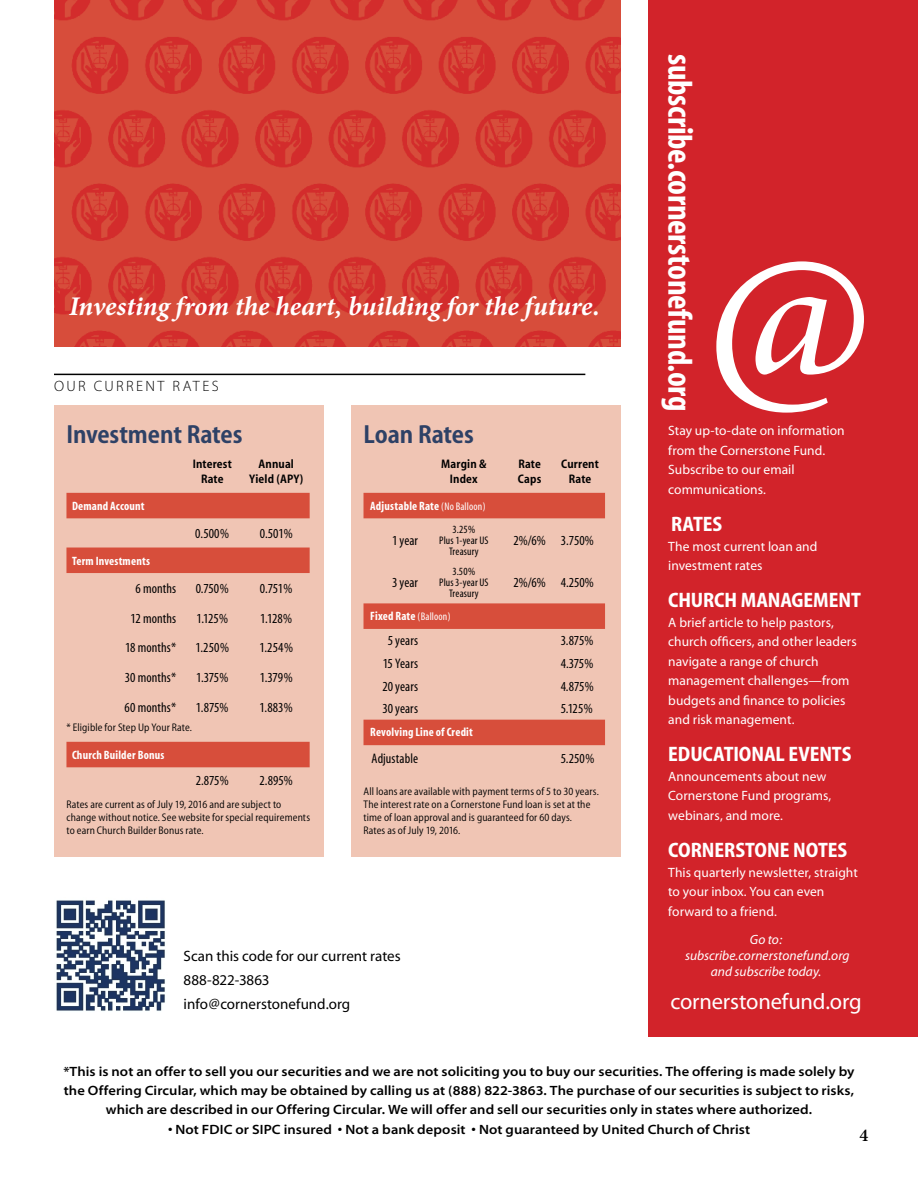
<style>
.page{position:relative;width:918px;height:1188px;background:#fff}
.page>*{position:absolute;margin:0;border:0;box-sizing:border-box;transform-origin:0 0}
.t1{font:34.5px "Myriad MM 700 300";letter-spacing:-.01em;color:#fff}
.t2{font:italic 700 27px "Minion Pro";color:#fff}
.t3{font:26.4px "Myriad MM 630 450";letter-spacing:-.005em;color:#2e4166}
.t4{font:22.5px "Myriad";letter-spacing:-.005em;color:#fff}
.t5{font:21px "Myriad MM 700 450";letter-spacing:-.005em;color:#fff}
.t6{font:600 18px "Minion Pro";color:#000}
.t7{font:15px/24px "Myriad";color:#000}
.t8{font:15px "Myriad MM 215 600";letter-spacing:.16em;color:#000}
.t9{font:13.8px "Myriad MM 400 300";letter-spacing:.005em;color:#000}
.t10{font:13.5px/19.5px "Myriad";letter-spacing:.005em;color:#fff}
.t11{font:13.5px/19.5px "Myriad MM 565 700";letter-spacing:.005em;color:#000;text-align:center}
.t12{font:italic 13.5px/16.2px "Myriad";color:#fff;text-align:center}
.t13{font:12.45px/15px "Myriad MM 630 450";letter-spacing:.01em;color:#000;text-align:center}
.t14{font:12.15px "Myriad MM 700 300";letter-spacing:.015em;color:#fff}
.t15{font:12.15px "Myriad MM 705 300";letter-spacing:.015em;color:#fff}
.t16{font:11.1px/13.4px "Myriad MM 350 450";letter-spacing:.01em;color:#000}
.t17{font:10.95px/11.1px "Myriad MM 400 300";letter-spacing:.015em;color:#000;text-align:center}
.s1{font-family:"Myriad MM 400 300";font-size:10.95px}
</style>
<div class="page">
<div style="left:648px;top:0;width:270px;height:1037px;background:#d2232a"></div>
<svg style="left:716px;top:261px;width:148px;height:152px"></svg>
<img style="left:54px;top:0;width:567px;height:347px">
<hr style="left:54px;top:374px;width:531px;height:1px;background:#000">
<div style="left:54px;top:405px;width:269px;height:451px;background:#f0c5b4"></div>
<svg style="left:66px;top:493px;width:244px;height:274px"></svg>
<div style="left:351px;top:405px;width:269px;height:451px;background:#f0c5b4"></div>
<svg style="left:364px;top:493px;width:241px;height:252px"></svg>
<img style="left:56px;top:900px;width:109px;height:111px">
<h2 class="t2" style="left:69px;top:287px;width:533px">Investing from the heart, building for the future.</h2>
<p class="t8" style="left:54px;top:379px;width:166px">OUR CURRENT RATES</p>
<h3 class="t3" style="left:66px;top:422px;width:178px">Investment Rates</h3>
<p class="t13" style="left:193px;top:457px;width:41px">Interest<br>Rate</p>
<p class="t13" style="left:249px;top:457px;width:56px">Annual<br>Yield (APY)</p>
<p class="t15" style="left:72px;top:500px;width:74px">Demand Account</p>
<p class="t9" style="left:195px;top:527px;width:35px">0.500%</p>
<p class="t9" style="left:260px;top:527px;width:34px">0.501%</p>
<p class="t14" style="left:72px;top:555px;width:80px">Term Investments</p>
<p class="t9" style="left:136px;top:582px;width:42px">6 months</p>
<p class="t9" style="left:196px;top:582px;width:35px">0.750%</p>
<p class="t9" style="left:260px;top:582px;width:34px">0.751%</p>
<p class="t9" style="left:131px;top:612px;width:47px">12 months</p>
<p class="t9" style="left:196px;top:612px;width:33px">1.125%</p>
<p class="t9" style="left:260px;top:612px;width:33px">1.128%</p>
<p class="t9" style="left:125px;top:641px;width:52px">18 months*</p>
<p class="t9" style="left:195px;top:641px;width:35px">1.250%</p>
<p class="t9" style="left:259px;top:641px;width:35px">1.254%</p>
<p class="t9" style="left:125px;top:671px;width:53px">30 months*</p>
<p class="t9" style="left:196px;top:671px;width:34px">1.375%</p>
<p class="t9" style="left:260px;top:671px;width:34px">1.379%</p>
<p class="t9" style="left:125px;top:701px;width:53px">60 months*</p>
<p class="t9" style="left:196px;top:701px;width:34px">1.875%</p>
<p class="t9" style="left:260px;top:701px;width:35px">1.883%</p>
<p class="t14" style="left:72px;top:749px;width:94px">Church Builder Bonus</p>
<p class="t9" style="left:196px;top:774px;width:34px">2.875%</p>
<p class="t9" style="left:260px;top:774px;width:35px">2.895%</p>
<p class="t16" style="left:66px;top:798px;width:245px">Rates are current as of July 19, 2016 and are subject to change without notice. See website for special requirements to earn Church Builder Bonus rate.</p>
<p class="t16" style="left:66px;top:721px;width:127px">* Eligible for Step Up Your Rate.</p>
<h3 class="t3" style="left:364px;top:422px;width:112px">Loan Rates</h3>
<p class="t13" style="left:441px;top:457px;width:47px">Margin &amp;<br>Index</p>
<p class="t13" style="left:518px;top:457px;width:25px;text-align:left">Rate<br>Caps</p>
<p class="t13" style="left:561px;top:457px;width:39px">Current<br>Rate</p>
<p class="t14" style="left:370px;top:500px;width:117px">Adjustable Rate <span class="s1">(No Balloon)</span></p>
<p class="t9" style="left:392px;top:534px;width:27px">1 year</p>
<p class="t17" style="left:439px;top:524px;width:51px">3.25%<br>Plus 1-year US<br>Treasury</p>
<p class="t9" style="left:513px;top:534px;width:82px">2%/6% 3.750%</p>
<p class="t9" style="left:392px;top:576px;width:27px">3 year</p>
<p class="t17" style="left:439px;top:567px;width:51px">3.50%<br>Plus 3-year US<br>Treasury</p>
<p class="t9" style="left:513px;top:576px;width:82px">2%/6% 4.250%</p>
<p class="t9" style="left:388px;top:634px;width:32px">5 years</p>
<p class="t9" style="left:561px;top:634px;width:34px">3.875%</p>
<p class="t9" style="left:383px;top:657px;width:37px">15 Years</p>
<p class="t9" style="left:561px;top:657px;width:34px">4.375%</p>
<p class="t9" style="left:382px;top:680px;width:37px">20 years</p>
<p class="t9" style="left:561px;top:680px;width:34px">4.875%</p>
<p class="t9" style="left:383px;top:702px;width:37px">30 years</p>
<p class="t9" style="left:561px;top:702px;width:33px">5.125%</p>
<p class="t9" style="left:372px;top:752px;width:48px">Adjustable</p>
<p class="t9" style="left:561px;top:752px;width:35px">5.250%</p>
<p class="t16" style="left:364px;top:785px;width:237px">All loans are available with payment terms of 5 to 30 years.<br>The interest rate on a Cornerstone Fund loan is set at the time of loan approval and is guaranteed for 60 days.<br>Rates as of July 19, 2016.</p>
<p class="t14" style="left:370px;top:610px;width:82px">Fixed Rate <span class="s1">(Balloon)</span></p>
<p class="t14" style="left:370px;top:726px;width:104px">Revolving Line of Credit</p>
<p class="t7" style="left:184px;top:945px;width:219px">Scan this code for our current rates<br>888-822-3863 info@cornerstonefund.org</p>
<h1 class="t1" style="left:697px;top:54px;width:359px;rotate:90deg">subscribe.cornerstonefund.org</h1>
<p class="t10" style="left:668px;top:422px;width:178px">Stay up-to-date on information from the Cornerstone Fund.<br>Subscribe to our email communications.</p>
<h3 class="t5" style="left:671px;top:514px;width:53px">RATES</h3>
<p class="t10" style="left:668px;top:537px;width:151px">The most current loan and investment rates</p>
<h3 class="t5" style="left:668px;top:590px;width:194px">CHURCH MANAGEMENT</h3>
<p class="t10" style="left:668px;top:613px;width:190px">A brief article to help pastors, church officers, and other leaders navigate a range of church management challenges—from budgets and finance to policies and risk management.</p>
<h3 class="t5" style="left:668px;top:744px;width:185px">EDUCATIONAL EVENTS</h3>
<p class="t10" style="left:668px;top:767px;width:165px">Announcements about new<br>Cornerstone Fund programs, webinars, and more.</p>
<h3 class="t5" style="left:668px;top:840px;width:181px">CORNERSTONE NOTES</h3>
<p class="t10" style="left:668px;top:863px;width:191px">This quarterly newsletter, straight to your inbox. You can even forward to a friend.</p>
<p class="t12" style="left:685px;top:932px;width:166px">Go to: subscribe.cornerstonefund.org and subscribe today.</p>
<h3 class="t4" style="left:670px;top:991px;width:193px">cornerstonefund.org</h3>
<p class="t11" style="left:63px;top:1062px;width:793px">*This is not an offer to sell you our securities and we are not soliciting you to buy our securities. The offering is made solely by the Offering Circular, which may be obtained by calling us at (888) 822-3863. The purchase of our securities is subject to risks, which are described in our Offering Circular. We will offer and sell our securities only in states where authorized.</p>
<p class="t11" style="left:168px;top:1120px;width:584px">• Not FDIC or SIPC insured • Not a bank deposit • Not guaranteed by United Church of Christ</p>
<h3 class="t6" style="left:860px;top:1122px;width:10px">4</h3>
</div>
